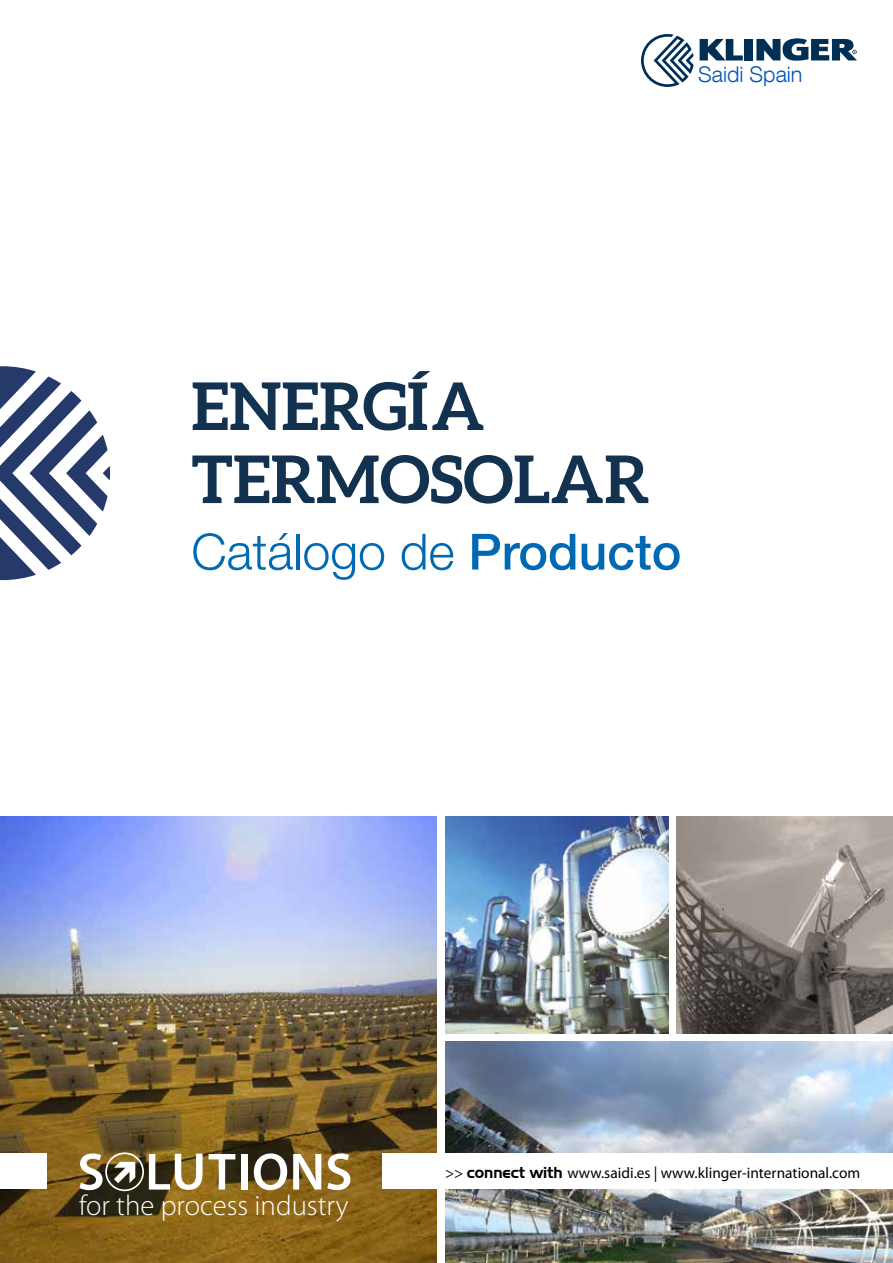
<style>
.page{position:relative;width:893px;height:1263px;background:#fff}
.page>*{position:absolute;margin:0;border:0;box-sizing:border-box;transform-origin:0 0}
.t1{font:700 65.85px/73.1px "Aleo";color:#133250}
.t2{font:300 49.95px "Helvetica Neue LT Com";color:#0069b4}
.t3{font:300 28.8px "Myriad Pro";color:#fff}
.t4{font:300 21.6px "Helvetica Neue LT Com";color:#0055b8}
.t5{font:15.3px "Myriad Pro";color:#000}
.s1{font-weight:500}
.s2{font-family:"Aero Regular SWFTE"}
</style>
<div class="page">
<img style="left:0;top:817px;width:437px;height:446px">
<img style="left:445px;top:816px;width:223px;height:217px">
<img style="left:677px;top:816px;width:216px;height:217px">
<img style="left:445px;top:1042px;width:448px;height:221px">
<div style="left:0;top:1153px;width:47px;height:35px;background:#fff"></div>
<svg style="left:79px;top:1153px;width:24px;height:37px"></svg>
<svg style="left:149px;top:1154px;width:54px;height:36px"></svg>
<svg style="left:209px;top:1154px;width:26px;height:35px"></svg>
<div style="left:241px;top:1154px;width:7px;height:35px;background:#fff"></div>
<svg style="left:254px;top:1153px;width:33px;height:37px"></svg>
<svg style="left:293px;top:1154px;width:28px;height:35px"></svg>
<svg style="left:327px;top:1153px;width:23px;height:37px"></svg>
<div style="left:105px;top:1152px;width:39px;height:39px;border:2px solid #fff;border-radius:50%"></div>
<svg style="left:114px;top:1162px;width:21px;height:21px"></svg>
<div style="left:383px;top:1153px;width:510px;height:35px;background:#fff"></div>
<svg style="left:0;top:366px;width:110px;height:214px"></svg>
<div style="left:745px;top:39px;width:8px;height:21px;background:#002f56"></div>
<svg style="left:700px;top:39px;width:43px;height:21px"></svg>
<svg style="left:756px;top:38px;width:101px;height:23px"></svg>
<svg style="left:641px;top:34px;width:53px;height:53px"></svg>
<h3 class="t4" style="left:698px;top:61px;width:106px">Saidi Spain</h3>
<h1 class="t1" style="left:191px;top:368px;width:460px">ENERGÍA<br>TERMOSOLAR</h1>
<h2 class="t2" style="left:191px;top:521px;width:491px">Catálogo de <span class="s1">Producto</span></h2>
<h3 class="t3" style="left:79px;top:1189px;width:271px">for the process industry</h3>
<p class="t5" style="left:445px;top:1163px;width:417px">&gt;&gt; <span class="s2">connect with</span> www.saidi.es | www.klinger-international.com</p>
</div>
